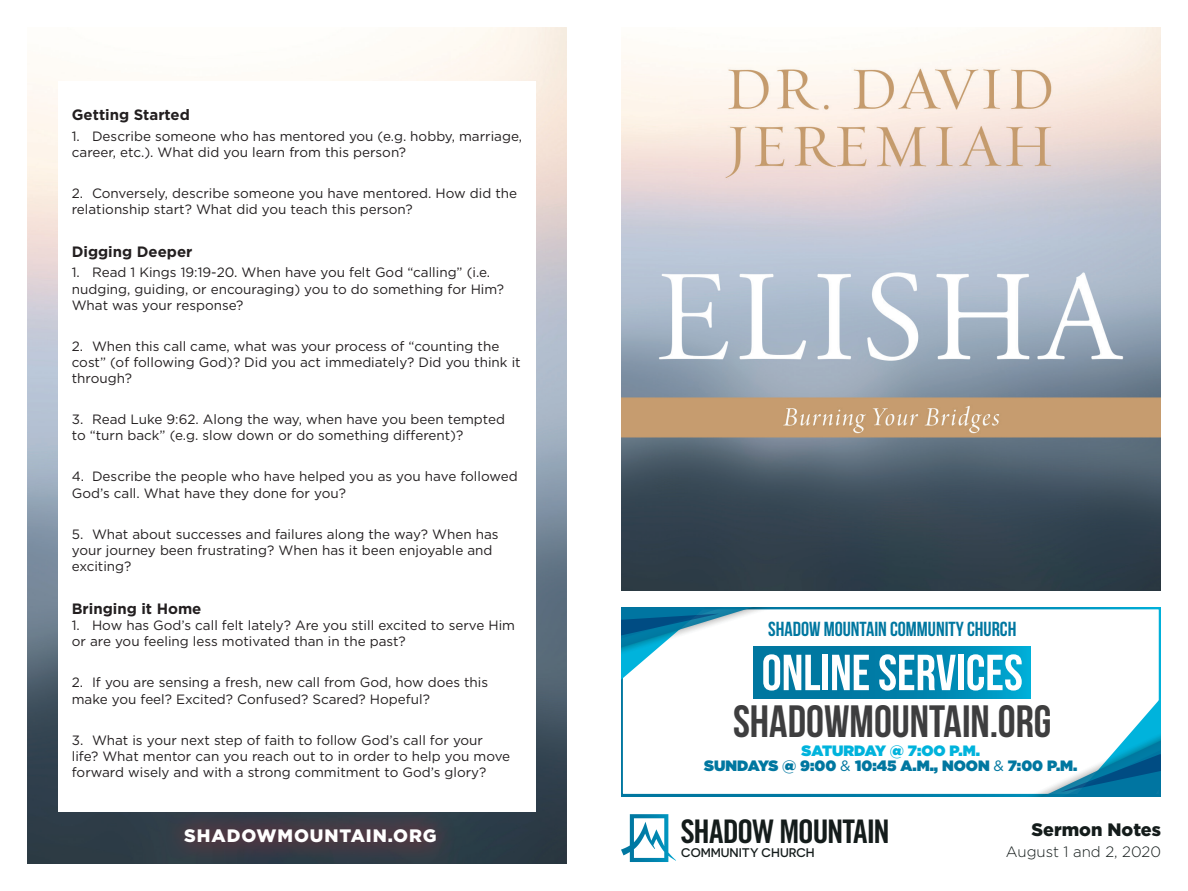
<style>
.page{position:relative;width:1188px;height:891px;background:#fff}
.page>*{position:absolute;margin:0;border:0;box-sizing:border-box;transform-origin:0 0}
.t1{font:700 45.3px "Bebas Neue";color:#3e3e3f}
.t2{font:32.55px "Trade Gothic LT Std Bd Cn 20";letter-spacing:-.04em;color:#141c1b}
.t3{font:700 20.4px "Bebas Neue";color:#0077a0}
.t4{font:900 18px "Gotham";letter-spacing:.05em;color:#fff}
.t5{font:900 18px "Gotham";color:#141c1b}
.t6{font:900 15px/15px "Gotham";color:#0077a0;text-align:center}
.t7{font:700 15px "Gotham";color:#231f20}
.t8{font:300 15px "Gotham";color:#141c1b}
.t9{font:13.5px/16.2px "Gotham";color:#231f20}
.t10{font:500 12.45px "Novecentosanswide";color:#141c1b}
.s1{color:#00b3dc}
.s2{font-weight:400}
</style>
<div class="page">
<img style="left:27px;top:27px;width:540px;height:837px">
<div style="left:164px;top:807px;width:294px;height:57px;background:#c8242b;opacity:.84"></div>
<div style="left:58px;top:81px;width:478px;height:731px;background:#fff"></div>
<svg style="left:621px;top:814px;width:55px;height:48px"></svg>
<img style="left:621px;top:27px;width:540px;height:563px">
<svg style="left:621px;top:607px;width:540px;height:189px"></svg>
<svg style="left:980px;top:698px;width:181px;height:98px"></svg>
<svg style="left:754px;top:646px;width:277px;height:53px;background:#0188b2"></svg>
<svg style="left:621px;top:608px;width:199px;height:83px"></svg>
<div style="left:822px;top:655px;width:6px;height:35px;background:#fff"></div>
<svg style="left:832px;top:655px;width:37px;height:35px"></svg>
<svg style="left:879px;top:654px;width:77px;height:37px"></svg>
<div style="left:958px;top:655px;width:6px;height:35px;background:#fff"></div>
<svg style="left:967px;top:654px;width:55px;height:37px"></svg>
<p class="t7" style="left:72px;top:105px;width:120px">Getting Started</p>
<p class="t9" style="left:72px;top:127px;width:452px">1. Describe someone who has mentored you (e.g. hobby, marriage, career, etc.). What did you learn from this person?</p>
<p class="t9" style="left:72px;top:185px;width:447px">2. Conversely, describe someone you have mentored. How did the relationship start? What did you teach this person?</p>
<p class="t7" style="left:72px;top:242px;width:122px">Digging Deeper</p>
<p class="t9" style="left:72px;top:264px;width:434px">1. Read 1 Kings 19:19-20. When have you felt God “calling” (i.e. nudging, guiding, or encouraging) you to do something for Him?<br>What was your response?</p>
<p class="t9" style="left:72px;top:338px;width:450px">2. When this call came, what was your process of “counting the cost” (of following God)? Did you act immediately? Did you think it through?</p>
<p class="t9" style="left:72px;top:411px;width:435px">3. Read Luke 9:62. Along the way, when have you been tempted to “turn back” (e.g. slow down or do something different)?</p>
<p class="t9" style="left:72px;top:468px;width:447px">4. Describe the people who have helped you as you have followed<br>God’s call. What have they done for you?</p>
<p class="t9" style="left:72px;top:526px;width:428px">5. What about successes and failures along the way? When has your journey been frustrating? When has it been enjoyable and exciting?</p>
<p class="t7" style="left:72px;top:599px;width:131px">Bringing it Home</p>
<p class="t9" style="left:72px;top:617px;width:445px">1. How has God’s call felt lately? Are you still excited to serve Him or are you feeling less motivated than in the past?</p>
<p class="t9" style="left:72px;top:674px;width:418px">2. If you are sensing a fresh, new call from God, how does this make you feel? Excited? Confused? Scared? Hopeful?</p>
<p class="t9" style="left:72px;top:731px;width:440px">3. What is your next step of faith to follow God’s call for your life? What mentor can you reach out to in order to help you move forward wisely and with a strong commitment to God’s glory?</p>
<h3 class="t4" style="left:184px;top:823px;width:254px">SHADOWMOUNTAIN.ORG</h3>
<h3 class="t3" style="left:768px;top:617px;width:250px">SHADOW MOUNTAIN COMMUNITY CHURCH</h3>
<h1 class="t1" style="left:733px;top:697px;width:320px">SHADOWMOUNTAIN.ORG</h1>
<p class="t6" style="left:704px;top:743px;width:375px"><span class="s1">SATURDAY @ 7:OO P.M.<br></span>SUNDAYS @ 9:00 <span class="s2">&amp;</span> 10:45 A.M., NOON <span class="s2">&amp;</span> 7:00 P.M.</p>
<h2 class="t2" style="left:680px;top:812px;width:211px">SHADOW MOUNTAIN</h2>
<p class="t10" style="left:681px;top:845px;width:135px">COMMUNITY CHURCH</p>
<h3 class="t5" style="left:1031px;top:817px;width:131px">Sermon Notes</h3>
<p class="t8" style="left:1006px;top:842px;width:157px">August 1 and 2, 2020</p>
</div>
